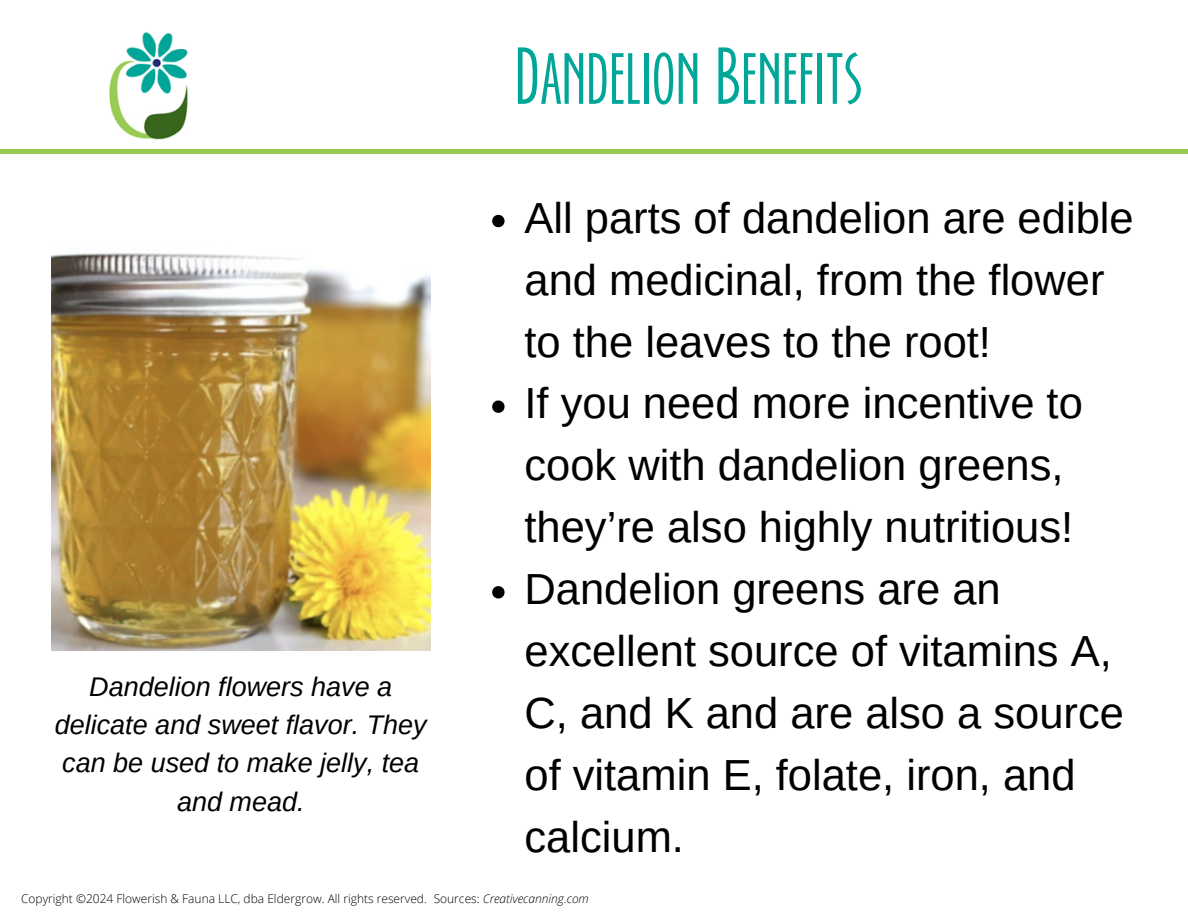
<style>
.page{position:relative;width:1188px;height:918px;background:#fff}
.page>*{position:absolute;margin:0;border:0;box-sizing:border-box;transform-origin:0 0}
.t1{font:70.5px "Ever After";color:#00a698}
.t2{font:43.5px/61.8px "Arimo";color:#000}
.t3{font:italic 27px/38.2px "Arimo";color:#000;text-align:center}
.t4{font:300 12px "Open Sans";color:#000}
.s1{font-style:italic}
</style>
<div class="page">
<div style="left:0;top:149px;width:1188px;height:5px;background:#99ca54"></div>
<svg style="left:109px;top:32px;width:79px;height:108px"></svg>
<svg style="left:492px;top:215px;width:13px;height:12px"></svg>
<svg style="left:492px;top:400px;width:13px;height:13px"></svg>
<svg style="left:492px;top:586px;width:13px;height:12px"></svg>
<img style="left:51px;top:253px;width:379px;height:398px">
<p class="t3" style="left:55px;top:667px;width:373px">Dandelion flowers have a delicate and sweet flavor. They can be used to make jelly, tea and mead.</p>
<p class="t1" style="left:518px;top:47px;width:349px">Dandelion Benefits</p>
<p class="t2" style="left:524px;top:187px;width:611px">All parts of dandelion are edible and medicinal, from the flower to the leaves to the root!</p>
<p class="t2" style="left:524px;top:372px;width:560px">If you need more incentive to cook with dandelion greens, they’re also highly nutritious!</p>
<p class="t2" style="left:524px;top:558px;width:601px">Dandelion greens are an excellent source of vitamins A,<br>C, and K and are also a source of vitamin E, folate, iron, and calcium.</p>
<p class="t4" style="left:21px;top:891px;width:569px">Copyright ©2024 Flowerish &amp; Fauna LLC, dba Eldergrow. All rights reserved. Sources: <span class="s1">Creativecanning.com</span></p>
</div>
